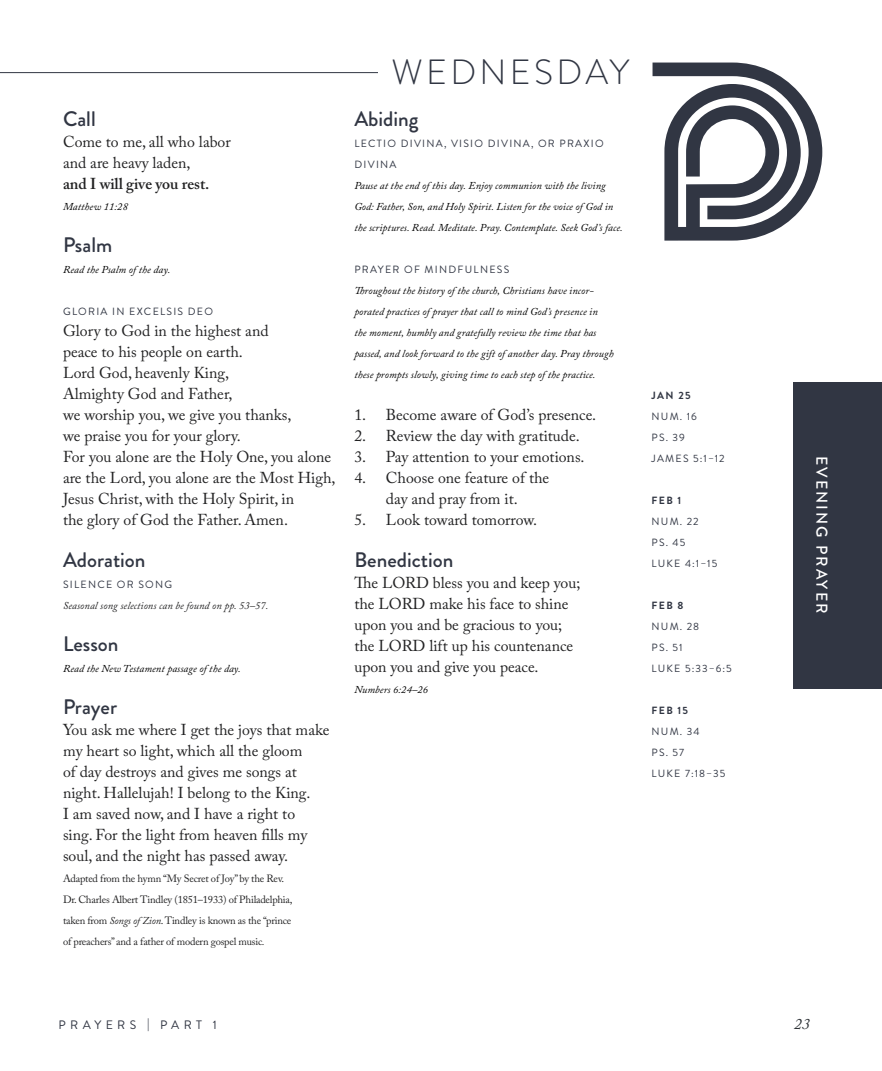
<style>
.page{position:relative;width:882px;height:1071px;background:#fff}
.page>*{position:absolute;margin:0;border:0;box-sizing:border-box;transform-origin:0 0}
.H1-Titles{font:300 35px "Brandon Grotesque";letter-spacing:.095em;color:#313643}
.H3_-Element{font:500 21px "Brandon Grotesque";color:#313643}
.Body{font:15.75px/21px "Adobe Caslon Pro";color:#222223}
.Body_-Bold{font:600 15.75px "Adobe Caslon Pro";color:#222223}
.H5-Lectionary_Dates{font:700 15.75px "Brandon Grotesque";letter-spacing:.13em;color:#fff}
.t1{font:500 15.75px "Brandon Grotesque";letter-spacing:.13em;color:#fff}
.t2{font:italic 15.75px "Adobe Caslon Pro";color:#2c3135}
.t3{font:12.25px "Brandon Grotesque";color:#313643}
.Spec_-Italic{font:italic 10.5px/21px "Adobe Caslon Pro";letter-spacing:.01em;color:#000}
.Spec{font:10.5px/21px "Adobe Caslon Pro";letter-spacing:-.02em;color:#222223}
.H4_-Sub_Elements___L{font:10.5px/21px "Brandon Grotesque";letter-spacing:.12em;color:#313643}
.Spec_-Italic-2{font:italic 10.5px "Adobe Caslon Pro";letter-spacing:.01em;color:#222223}
.H5-Lectionary_Dates-2{font:700 10.5px "Brandon Grotesque";letter-spacing:.13em;color:#313643}
.s1{font-style:italic}
</style>
<div class="page">
<div style="left:793px;top:382px;width:89px;height:307px;background:#313643"></div>
<svg style="left:653px;top:63px;width:169px;height:178px"></svg>
<hr style="left:0;top:72px;width:378px;height:1px;background:#313643">
<p class="H3_-Element" style="left:63px;top:104px;width:34px">Call</p>
<p class="Body" style="left:63px;top:131px;width:169px">Come to me, all who labor and are heavy laden,</p>
<p class="Body_-Bold" style="left:63px;top:174px;width:148px">and I will give you rest.</p>
<p class="Spec_-Italic" style="left:63px;top:196px;width:66px">Matthew 11:28</p>
<p class="H3_-Element" style="left:63px;top:230px;width:51px">Psalm</p>
<p class="Spec_-Italic" style="left:63px;top:259px;width:109px">Read the Psalm of the day.</p>
<p class="H4_-Sub_Elements___L" style="left:63px;top:301px;width:151px">GLORIA IN EXCELSIS DEO</p>
<p class="Body" style="left:63px;top:320px;width:207px">Glory to God in the highest and peace to his people on earth.</p>
<p class="Body" style="left:63px;top:362px;width:171px">Lord God, heavenly King,<br>Almighty God and Father,</p>
<p class="Body" style="left:63px;top:404px;width:230px">we worship you, we give you thanks, we praise you for your glory.</p>
<p class="Body" style="left:63px;top:446px;width:274px">For you alone are the Holy One, you alone are the Lord, you alone are the Most High,</p>
<p class="Body" style="left:63px;top:488px;width:233px">Jesus Christ, with the Holy Spirit, in the glory of God the Father. Amen.</p>
<p class="H3_-Element" style="left:63px;top:545px;width:84px">Adoration</p>
<p class="H4_-Sub_Elements___L" style="left:63px;top:574px;width:111px">SILENCE OR SONG</p>
<p class="Spec_-Italic-2" style="left:63px;top:599px;width:207px">Seasonal song selections can be found on pp. 53–57.</p>
<p class="H3_-Element" style="left:63px;top:629px;width:57px">Lesson</p>
<p class="Spec_-Italic" style="left:63px;top:658px;width:179px">Read the New Testament passage of the day.</p>
<p class="H3_-Element" style="left:63px;top:692px;width:56px">Prayer</p>
<p class="Body" style="left:63px;top:719px;width:268px">You ask me where I get the joys that make my heart so light, which all the gloom<br>of day destroys and gives me songs at night. Hallelujah! I belong to the King.<br>I am saved now, and I have a right to<br>sing. For the light from heaven fills my soul, and the night has passed away.</p>
<p class="Spec" style="left:63px;top:868px;width:231px">Adapted from the hymn “My Secret of Joy” by the Rev.<br>Dr. Charles Albert Tindley (1851–1933) of Philadelphia, taken from <span class="s1">Songs of Zion</span>. Tindley is known as the “prince of preachers” and a father of modern gospel music<span class="s1">.</span></p>
<p class="H1-Titles" style="left:392px;top:48px;width:239px">WEDNESDAY</p>
<p class="H3_-Element" style="left:354px;top:104px;width:66px">Abiding</p>
<p class="H4_-Sub_Elements___L" style="left:354px;top:133px;width:251px">LECTIO DIVINA, VISIO DIVINA, OR PRAXIO<br>DIVINA</p>
<p class="Spec_-Italic" style="left:354px;top:175px;width:270px">Pause at the end of this day. Enjoy communion with the living<br>God: Father, Son, and Holy Spirit. Listen for the voice of God in the scriptures. Read. Meditate. Pray. Contemplate. Seek God’s face.</p>
<p class="H4_-Sub_Elements___L" style="left:354px;top:259px;width:156px">PRAYER OF MINDFULNESS</p>
<p class="Spec_-Italic" style="left:354px;top:280px;width:261px">Throughout the history of the church, Christians have incor&shy;porated practices of prayer that call to mind God’s presence in<br>the moment, humbly and gratefully review the time that has passed, and look forward to the gift of another day. Pray through these prompts slowly, giving time to each step of the practice.</p>
<p class="Body" style="left:354px;top:404px;width:243px">1. Become aware of God’s presence.</p>
<p class="Body" style="left:354px;top:425px;width:227px">2. Review the day with gratitude.</p>
<p class="Body" style="left:354px;top:446px;width:232px">3. Pay attention to your emotions.</p>
<p class="Body" style="left:354px;top:467px;width:196px;text-align:center">4. Choose one feature of the day and pray from it.</p>
<p class="Body" style="left:354px;top:509px;width:184px">5. Look toward tomorrow.</p>
<p class="H3_-Element" style="left:354px;top:545px;width:101px">Benediction</p>
<p class="Body" style="left:354px;top:572px;width:228px">The LORD bless you and keep you;</p>
<p class="Body" style="left:354px;top:593px;width:216px">the LORD make his face to shine upon you and be gracious to you;</p>
<p class="Body" style="left:354px;top:635px;width:220px">the LORD lift up his countenance upon you and give you peace.</p>
<p class="Spec_-Italic" style="left:354px;top:679px;width:75px">Numbers 6:24–26</p>
<p class="H5-Lectionary_Dates-2" style="left:652px;top:388px;width:41px">JAN 25</p>
<p class="H4_-Sub_Elements___L" style="left:652px;top:406px;width:47px">NUM. 16</p>
<p class="H4_-Sub_Elements___L" style="left:652px;top:427px;width:35px">PS. 39</p>
<p class="H4_-Sub_Elements___L" style="left:652px;top:448px;width:75px">JAMES 5:1–12</p>
<p class="H5-Lectionary_Dates-2" style="left:652px;top:493px;width:31px">FEB 1</p>
<p class="H4_-Sub_Elements___L" style="left:652px;top:511px;width:49px">NUM. 22</p>
<p class="H4_-Sub_Elements___L" style="left:652px;top:532px;width:35px">PS. 45</p>
<p class="H4_-Sub_Elements___L" style="left:652px;top:553px;width:67px">LUKE 4:1–15</p>
<p class="H5-Lectionary_Dates-2" style="left:652px;top:598px;width:34px">FEB 8</p>
<p class="H4_-Sub_Elements___L" style="left:652px;top:616px;width:49px">NUM. 28</p>
<p class="H4_-Sub_Elements___L" style="left:652px;top:637px;width:33px">PS. 51</p>
<p class="H4_-Sub_Elements___L" style="left:652px;top:658px;width:82px">LUKE 5:33–6:5</p>
<p class="H5-Lectionary_Dates-2" style="left:652px;top:703px;width:38px">FEB 15</p>
<p class="H4_-Sub_Elements___L" style="left:652px;top:721px;width:49px">NUM. 34</p>
<p class="H4_-Sub_Elements___L" style="left:652px;top:742px;width:34px">PS. 57</p>
<p class="H4_-Sub_Elements___L" style="left:652px;top:763px;width:75px">LUKE 7:18–35</p>
<h4 class="t1" style="left:833px;top:456px;width:159px;rotate:90deg">EVENING PRAYER</h4>
<p class="H5-Lectionary_Dates" style="left:828px;top:457px;width:159px;rotate:90deg">EVENING PRAYER</p>
<p class="t3" style="left:58px;top:1016px;width:24px">P RAYERS</p>
<p class="t3" style="left:147px;top:1016px;width:36px">| P ART</p>
<p class="t3" style="left:213px;top:1016px;width:5px">1</p>
<p class="t2" style="left:794px;top:1014px;width:17px">23</p>
</div>
